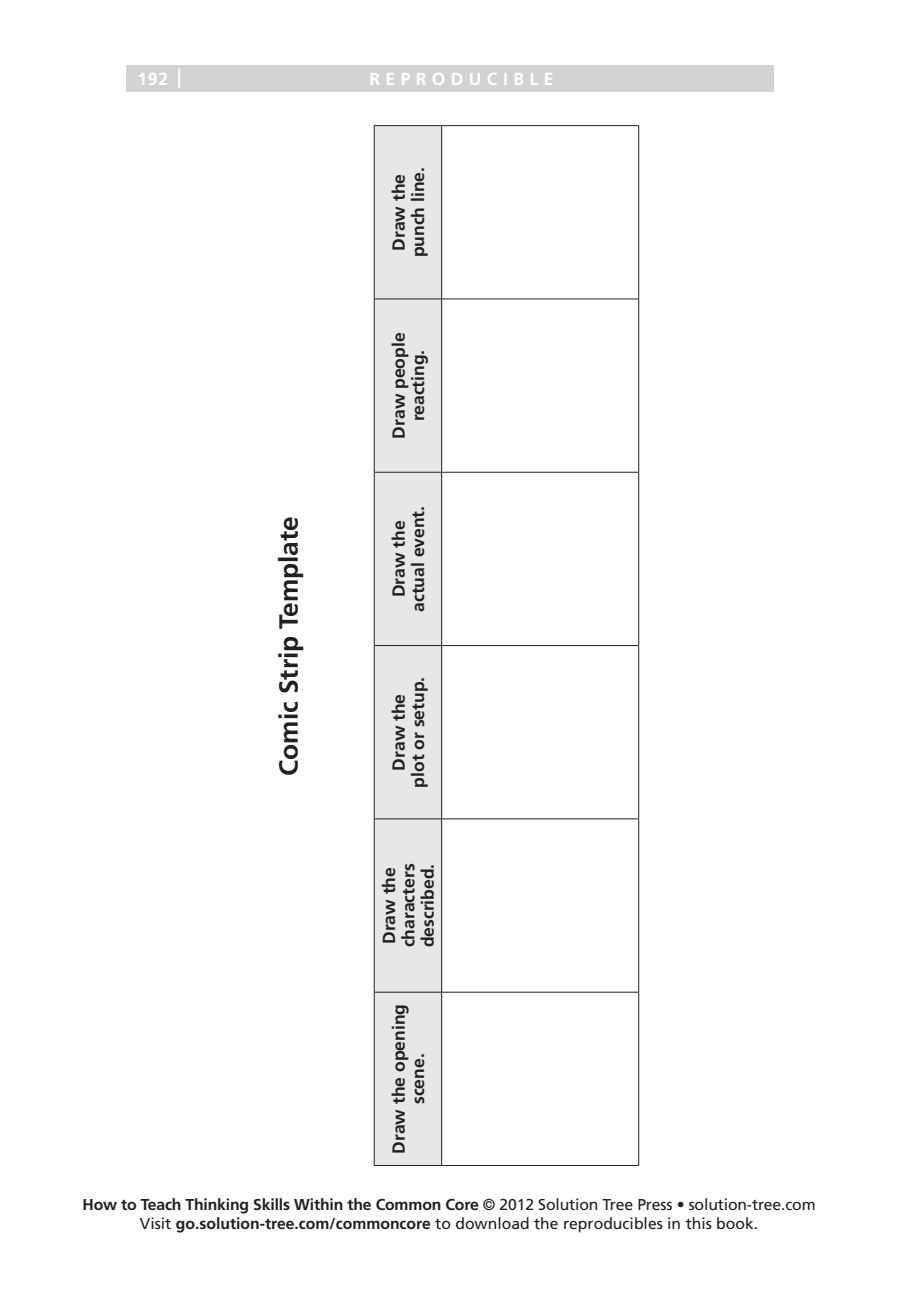
<style>
.page{position:relative;width:914px;height:1292px;background:#fff}
.page>*{position:absolute;margin:0;border:0;box-sizing:border-box;transform-origin:0 0}
.repro_title{font:700 26.25px "Frutiger LT Std";color:#231f20}
.repro_table_column_h{font:700 17.5px/19.2px "Frutiger LT Std";color:#231f20;text-align:center}
.t1{font:700 17.5px "Frutiger LT Std";letter-spacing:.305em;color:#fff}
.t2{font:15.75px/19.2px "Frutiger LT Std";color:#231f20;text-align:center}
.s1{font-size:19.25px}
.s2{font-weight:700}
</style>
<div class="page">
<div style="left:126px;top:65px;width:647px;height:27px;background:#d1d2d4"></div>
<div style="left:375px;top:126px;width:66px;height:1039px;background:#e6e7e9"></div>
<hr style="left:374px;top:991px;width:67px;height:1px;background:#231f20">
<hr style="left:374px;top:818px;width:67px;height:1px;background:#231f20">
<hr style="left:374px;top:645px;width:67px;height:1px;background:#231f20">
<hr style="left:374px;top:472px;width:67px;height:1px;background:#231f20">
<hr style="left:374px;top:298px;width:67px;height:1px;background:#231f20">
<hr style="left:442px;top:991px;width:196px;height:1px;background:#231f20">
<hr style="left:442px;top:818px;width:196px;height:1px;background:#231f20">
<hr style="left:442px;top:645px;width:196px;height:1px;background:#231f20">
<hr style="left:442px;top:472px;width:196px;height:1px;background:#231f20">
<hr style="left:442px;top:298px;width:196px;height:1px;background:#231f20">
<hr style="left:374px;top:992px;width:1px;height:174px;background:#231f20">
<hr style="left:374px;top:1165px;width:67px;height:1px;background:#231f20">
<hr style="left:374px;top:819px;width:1px;height:173px;background:#231f20">
<hr style="left:374px;top:645px;width:1px;height:174px;background:#231f20">
<hr style="left:374px;top:472px;width:1px;height:173px;background:#231f20">
<hr style="left:374px;top:299px;width:1px;height:173px;background:#231f20">
<hr style="left:374px;top:125px;width:1px;height:174px;background:#231f20">
<hr style="left:374px;top:125px;width:67px;height:1px;background:#231f20">
<hr style="left:441px;top:992px;width:1px;height:174px;background:#231f20">
<hr style="left:442px;top:1165px;width:196px;height:1px;background:#231f20">
<hr style="left:441px;top:819px;width:1px;height:173px;background:#231f20">
<hr style="left:441px;top:645px;width:1px;height:174px;background:#231f20">
<hr style="left:441px;top:472px;width:1px;height:173px;background:#231f20">
<hr style="left:441px;top:299px;width:1px;height:173px;background:#231f20">
<hr style="left:441px;top:125px;width:1px;height:174px;background:#231f20">
<hr style="left:442px;top:125px;width:196px;height:1px;background:#231f20">
<hr style="left:638px;top:992px;width:1px;height:174px;background:#231f20">
<hr style="left:638px;top:819px;width:1px;height:173px;background:#231f20">
<hr style="left:638px;top:645px;width:1px;height:174px;background:#231f20">
<hr style="left:638px;top:472px;width:1px;height:173px;background:#231f20">
<hr style="left:638px;top:299px;width:1px;height:173px;background:#231f20">
<hr style="left:638px;top:125px;width:1px;height:174px;background:#231f20">
<p class="t1" style="left:138px;top:68px;width:45px">192 <span class="s1">|</span></p>
<p class="t1" style="left:369px;top:69px;width:185px">REPRODUCIBLE</p>
<p class="repro_table_column_h" style="left:389px;top:257px;width:92px;rotate:-90deg">Draw the punch line.</p>
<p class="repro_title" style="left:273px;top:776px;width:261px;rotate:-90deg">Comic Strip Template</p>
<p class="repro_table_column_h" style="left:389px;top:438px;width:107px;rotate:-90deg">Draw people reacting.</p>
<p class="repro_table_column_h" style="left:389px;top:612px;width:108px;rotate:-90deg">Draw the actual event.</p>
<p class="repro_table_column_h" style="left:389px;top:787px;width:112px;rotate:-90deg">Draw the plot or setup.</p>
<p class="repro_table_column_h" style="left:379px;top:947px;width:85px;text-align:left;rotate:-90deg">Draw the characters described.</p>
<p class="repro_table_column_h" style="left:389px;top:1153px;width:151px;rotate:-90deg">Draw the opening scene.</p>
<p class="t2" style="left:82px;top:1194px;width:734px"><span class="s2">How to Teach Thinking Skills Within the Common Core</span> © 2012 Solution Tree Press • solution-tree.com<br>Visit <span class="s2">go.solution-tree.com/commoncore</span> to download the reproducibles in this book.</p>
</div>
